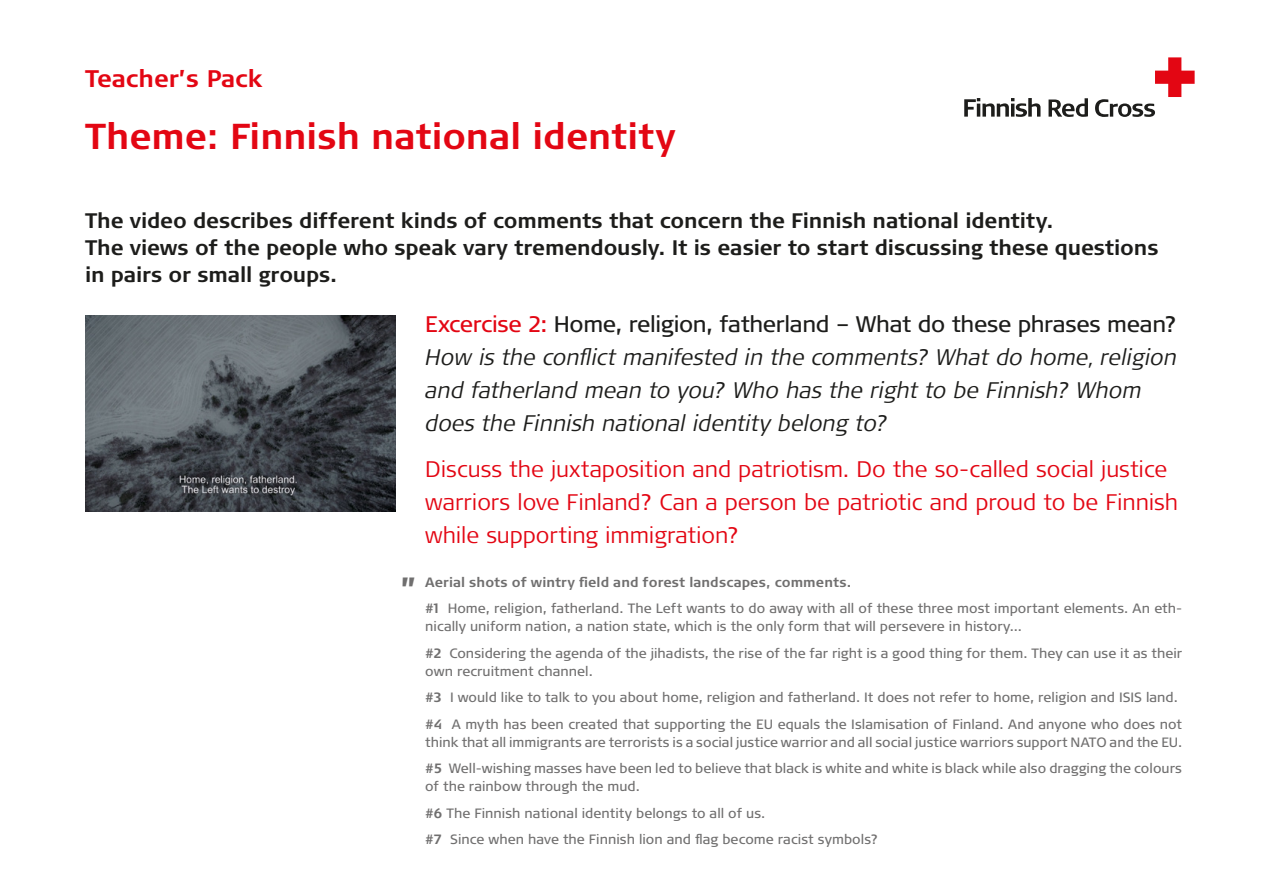
<style>
.page{position:relative;width:1263px;height:893px;background:#fff}
.page>*{position:absolute;margin:0;border:0;box-sizing:border-box;transform-origin:0 0}
.t1{font:700 36px "Signa OT";color:#e30613}
.t2{font:700 33px "Signa OT";color:#706f6f}
.t3{font:700 24px "Signa OT";color:#e30613}
.t4{font:italic 300 22.5px/33px "Signa OT";letter-spacing:-.01em;color:#1d1d1b}
.t5{font:300 22.5px/33px "Signa OT";letter-spacing:-.005em;color:#e30613}
.t6{font:700 21px/27px "Signa OT";letter-spacing:-.01em;color:#1d1d1b}
.t7{font:13.5px/26.5px "Signa OT";color:#706f6f}
.s1{font-weight:400;font-style:normal;color:#e30613}
.s2{font-weight:400;font-style:normal}
.s3{font-weight:700}
</style>
<div class="page">
<svg style="left:1048px;top:98px;width:40px;height:19px"></svg>
<svg style="left:1095px;top:57px;width:99px;height:60px"></svg>
<svg style="left:964px;top:98px;width:76px;height:19px"></svg>
<img style="left:85px;top:316px;width:310px;height:195px">
<h3 class="t3" style="left:85px;top:65px;width:179px">Teacher’s Pack</h3>
<h1 class="t1" style="left:85px;top:115px;width:592px">Theme: Finnish national identity</h1>
<h3 class="t6" style="left:85px;top:207px;width:1075px">The video describes different kinds of comments that concern the Finnish national identity.<br>The views of the people who speak vary tremendously. It is easier to start discussing these questions in pairs or small groups.</h3>
<h2 class="t2" style="left:400px;top:570px;width:18px">”</h2>
<p class="t4" style="left:425px;top:307px;width:753px"><span class="s1">Excercise 2:</span> <span class="s2">Home, religion, fatherland – What do these phrases mean?<br></span>How is the conflict manifested in the comments? What do home, religion and fatherland mean to you? Who has the right to be Finnish? Whom does the Finnish national identity belong to?</p>
<h3 class="t5" style="left:425px;top:452px;width:754px">Discuss the juxtaposition and patriotism. Do the so-called social justice warriors love Finland? Can a person be patriotic and proud to be Finnish while supporting immigration?</h3>
<p class="t7" style="left:425px;top:568px;width:758px"><span class="s3">Aerial shots of wintry field and forest landscapes, comments.<br>#1</span> Home, religion, fatherland. The Left wants to do away with all of these three most important elements. An eth-</p>
<p class="t7" style="left:425px;top:613px;width:758px">nically uniform nation, a nation state, which is the only form that will persevere in history...<br><span class="s3">#2</span> Considering the agenda of the jihadists, the rise of the far right is a good thing for them. They can use it as their</p>
<p class="t7" style="left:425px;top:657px;width:758px">own recruitment channel.<br><span class="s3">#3</span> I would like to talk to you about home, religion and fatherland. It does not refer to home, religion and ISIS land. <span class="s3">#4</span> A myth has been created that supporting the EU equals the Islamisation of Finland. And anyone who does not</p>
<p class="t7" style="left:425px;top:728px;width:758px">think that all immigrants are terrorists is a social justice warrior and all social justice warriors support NATO and the EU. <span class="s3">#5</span> Well-wishing masses have been led to believe that black is white and white is black while also dragging the colours</p>
<p class="t7" style="left:425px;top:773px;width:454px">of the rainbow through the mud.<br><span class="s3">#6</span> The Finnish national identity belongs to all of us.<br><span class="s3">#7</span> Since when have the Finnish lion and flag become racist symbols?</p>
</div>
